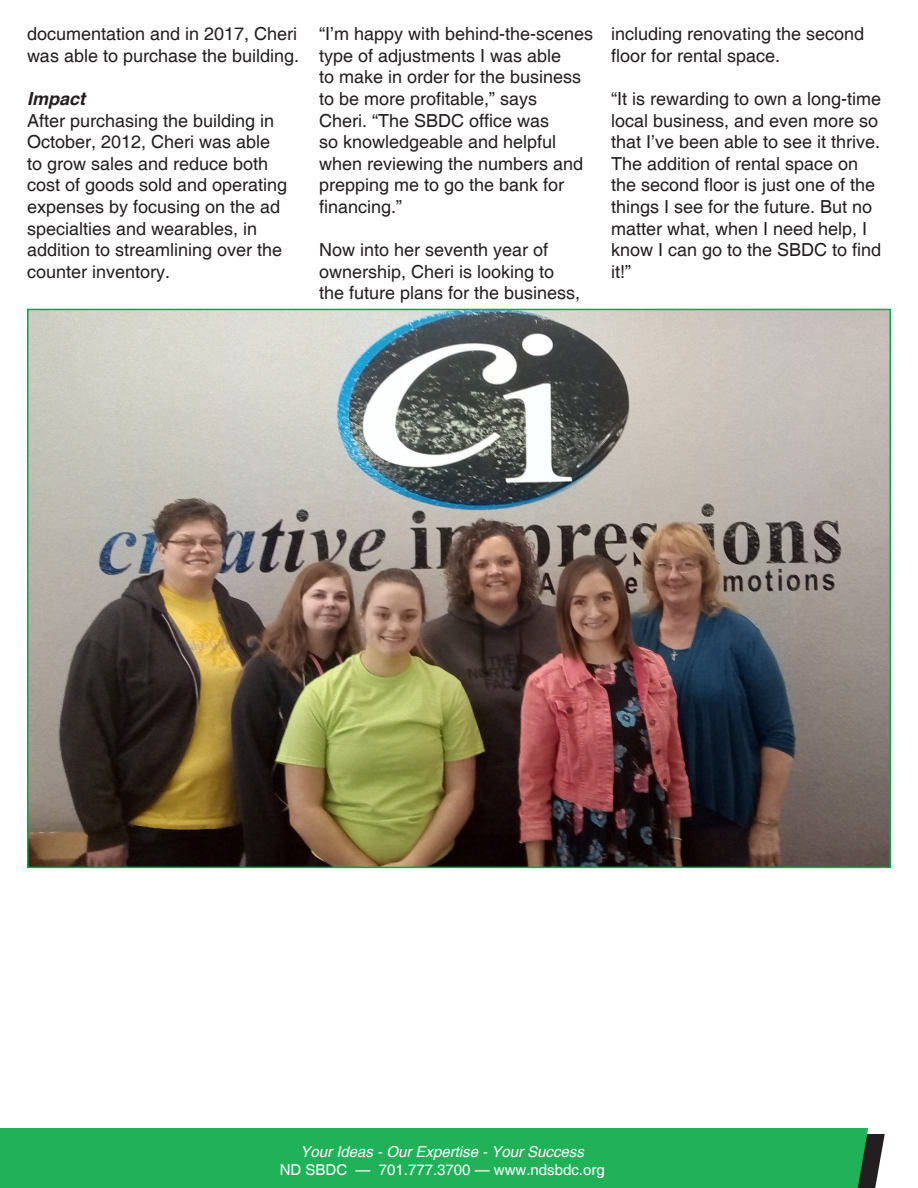
<style>
.page{position:relative;width:918px;height:1188px;background:#fff}
.page>*{position:absolute;margin:0;border:0;box-sizing:border-box;transform-origin:0 0}
.t1{font:18px/21.6px "Helvetica";color:#231f20}
.t2{font:italic 700 18px "Helvetica cyr";color:#231f20}
.t3{font:italic 15px "Helvetica";color:#fff}
.t4{font:15px "Helvetica";color:#fff}
</style>
<div class="page">
<div style="left:0;top:1128px;width:868px;height:60px;background:#21b259"></div>
<img style="left:30px;top:312px;width:858px;height:553px">
<p class="t1" style="left:27px;top:24px;width:274px">documentation and in 2017, Cheri was able to purchase the building.</p>
<p class="t2" style="left:27px;top:88px;width:60px">Impact</p>
<p class="t1" style="left:27px;top:110px;width:262px">After purchasing the building in<br>October, 2012, Cheri was able to grow sales and reduce both cost of goods sold and operating expenses by focusing on the ad specialties and wearables, in addition to streamlining over the counter inventory.</p>
<p class="t1" style="left:319px;top:24px;width:276px">“I’m happy with behind-the-scenes type of adjustments I was able<br>to make in order for the business to be more profitable,” says<br>Cheri. “The SBDC office was<br>so knowledgeable and helpful when reviewing the numbers and prepping me to go the bank for financing.”</p>
<p class="t1" style="left:319px;top:240px;width:263px">Now into her seventh year of ownership, Cheri is looking to the future plans for the business,</p>
<p class="t1" style="left:611px;top:24px;width:255px">including renovating the second floor for rental space.</p>
<p class="t1" style="left:611px;top:88px;width:272px">“It is rewarding to own a long-time local business, and even more so that I’ve been able to see it thrive.<br>The addition of rental space on the second floor is just one of the things I see for the future. But no matter what, when I need help, I know I can go to the SBDC to find it!”</p>
<p class="t3" style="left:301px;top:1143px;width:285px">Your Ideas - Our Expertise - Your Success</p>
<p class="t4" style="left:280px;top:1161px;width:327px">ND SBDC — 701.777.3700 — www.ndsbdc.org</p>
</div>
